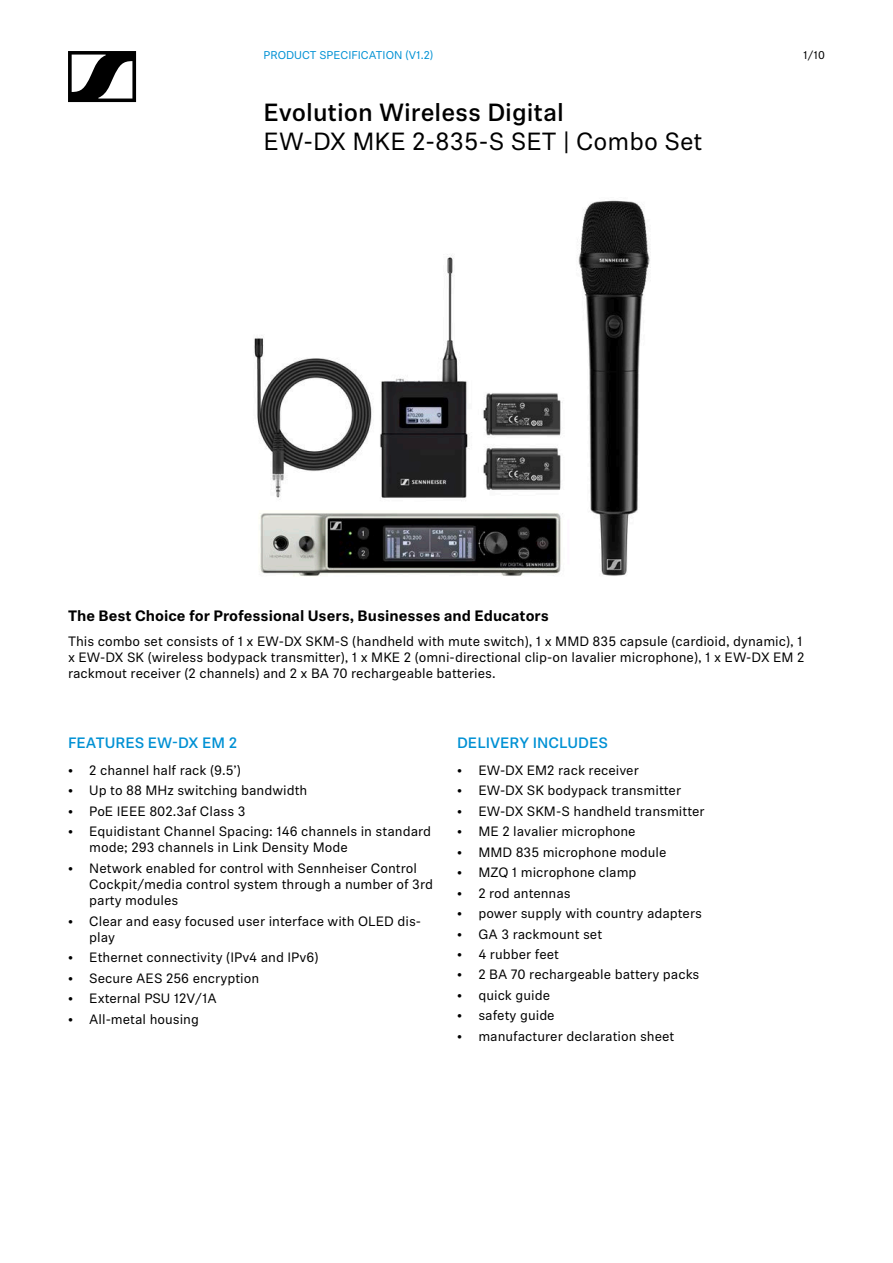
<style>
.page{position:relative;width:893px;height:1263px;background:#fff}
.page>*{position:absolute;margin:0;border:0;box-sizing:border-box;transform-origin:0 0}
.t1{font:24.75px "Sennheiser Neue";color:#000}
.t2{font:500 24.75px "Sennheiser Neue";color:#000}
.t3{font:700 15px "Sennheiser Neue";color:#000}
.t4{font:500 15px "Sennheiser Neue";color:#0091d4}
.t5{font:13.5px/16.2px "Sennheiser Neue";color:#000}
.t6{font:11.25px "Sennheiser Neue";color:#0091d4}
.t7{font:11.25px "Sennheiser Neue";color:#000}
</style>
<div class="page">
<svg style="left:68px;top:51px;width:68px;height:51px"></svg>
<img style="left:254px;top:200px;width:397px;height:376px">
<p class="t6" style="left:264px;top:48px;width:171px">PRODUCT SPECIFICATION (V1.2)</p>
<h1 class="t2" style="left:264px;top:95px;width:302px">Evolution Wireless Digital</h1>
<h1 class="t1" style="left:264px;top:125px;width:440px">EW-DX MKE 2-835-S SET | Combo Set</h1>
<p class="t7" style="left:803px;top:48px;width:23px">1/10</p>
<p class="t3" style="left:68px;top:605px;width:482px">The Best Choice for Professional Users, Businesses and Educators</p>
<p class="t5" style="left:68px;top:632px;width:738px">This combo set consists of 1 x EW-DX SKM-S (handheld with mute switch), 1 x MMD 835 capsule (cardioid, dynamic), 1 x EW-DX SK (wireless bodypack transmitter), 1 x MKE 2 (omni-directional clip-on lavalier microphone), 1 x EW-DX EM 2 rackmout receiver (2 channels) and 2 x BA 70 rechargeable batteries.</p>
<p class="t4" style="left:68px;top:732px;width:171px">FEATURES EW-DX EM 2</p>
<p class="t5" style="left:68px;top:761px;width:174px">• 2 channel half rack (9.5’)</p>
<p class="t5" style="left:68px;top:782px;width:241px">• Up to 88 MHz switching bandwidth</p>
<p class="t5" style="left:68px;top:802px;width:179px">• PoE IEEE 802.3af Class 3</p>
<p class="t5" style="left:89px;top:823px;width:343px;text-indent:-21px">• Equidistant Channel Spacing: 146 channels in standard mode; 293 channels in Link Density Mode</p>
<p class="t5" style="left:89px;top:859px;width:345px;text-indent:-21px">• Network enabled for control with Sennheiser Control<br>Cockpit/media control system through a number of 3rd party modules</p>
<p class="t5" style="left:89px;top:912px;width:333px;text-indent:-21px">• Clear and easy focused user interface with OLED dis&shy;play</p>
<p class="t5" style="left:68px;top:949px;width:252px">• Ethernet connectivity (IPv4 and IPv6)</p>
<p class="t5" style="left:68px;top:969px;width:193px">• Secure AES 256 encryption</p>
<p class="t5" style="left:68px;top:990px;width:150px">• External PSU 12V/1A</p>
<p class="t5" style="left:68px;top:1010px;width:132px">• All-metal housing</p>
<p class="t4" style="left:457px;top:732px;width:152px">DELIVERY INCLUDES</p>
<p class="t5" style="left:457px;top:761px;width:183px">• EW-DX EM2 rack receiver</p>
<p class="t5" style="left:457px;top:782px;width:226px">• EW-DX SK bodypack transmitter</p>
<p class="t5" style="left:457px;top:802px;width:249px">• EW-DX SKM-S handheld transmitter</p>
<p class="t5" style="left:457px;top:823px;width:180px">• ME 2 lavalier microphone</p>
<p class="t5" style="left:457px;top:843px;width:211px">• MMD 835 microphone module</p>
<p class="t5" style="left:457px;top:864px;width:181px">• MZQ 1 microphone clamp</p>
<p class="t5" style="left:457px;top:884px;width:115px">• 2 rod antennas</p>
<p class="t5" style="left:457px;top:904px;width:246px">• power supply with country adapters</p>
<p class="t5" style="left:457px;top:925px;width:147px">• GA 3 rackmount set</p>
<p class="t5" style="left:457px;top:945px;width:104px">• 4 rubber feet</p>
<p class="t5" style="left:457px;top:966px;width:244px">• 2 BA 70 rechargeable battery packs</p>
<p class="t5" style="left:457px;top:986px;width:95px">• quick guide</p>
<p class="t5" style="left:457px;top:1007px;width:99px">• safety guide</p>
<p class="t5" style="left:457px;top:1027px;width:219px">• manufacturer declaration sheet</p>
</div>
